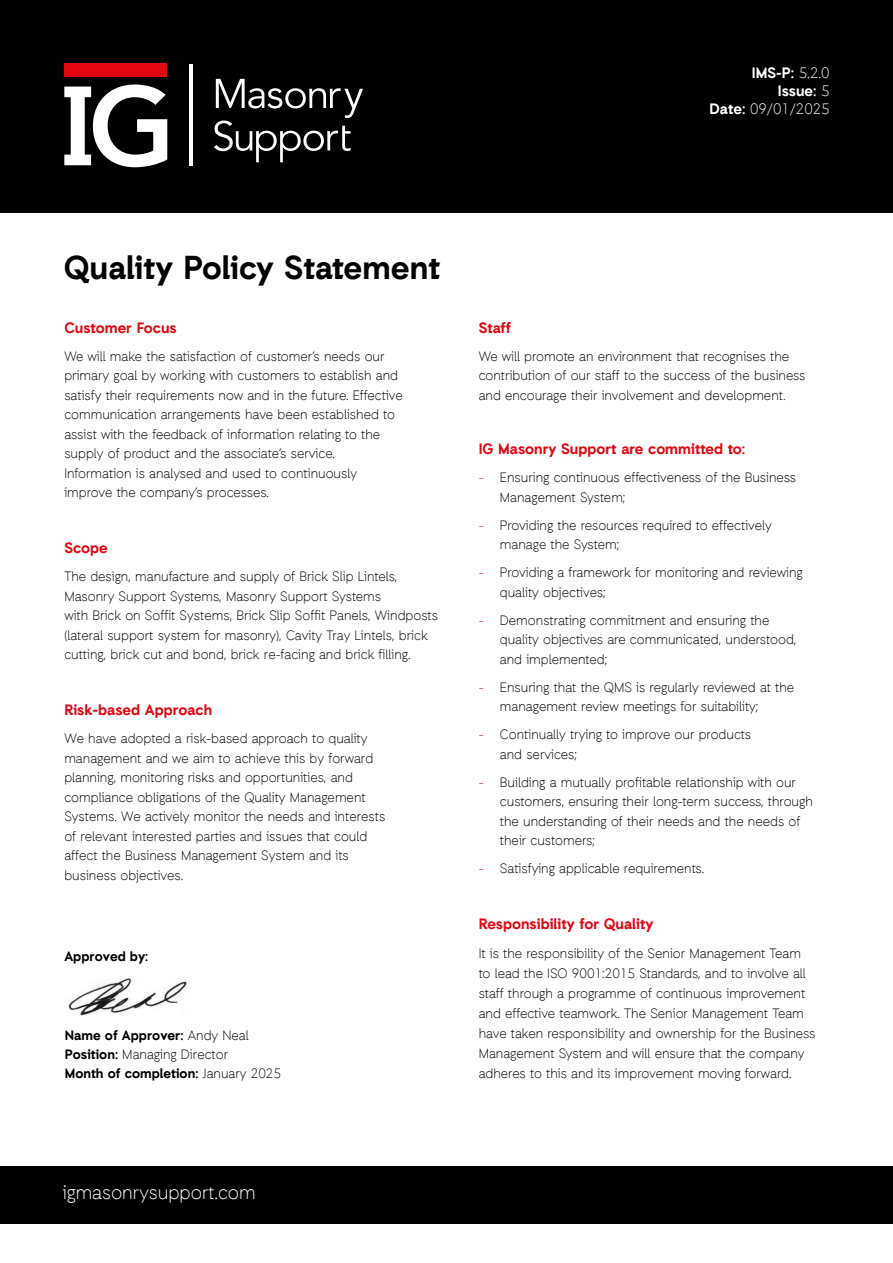
<style>
.page{position:relative;width:893px;height:1263px;background:#fff}
.page>*{position:absolute;margin:0;border:0;box-sizing:border-box;transform-origin:0 0}
.t1{font:700 33px "Auxilia";color:#000}
.t2{font:300 19.2px "Auxilia";color:#fff}
.t3{font:700 15px "Auxilia";color:#e30613}
.t4{font:700 15px/18px "Auxilia";color:#fff;text-align:right}
.t5{font:300 13.5px/19.5px "Auxilia";color:#000}
.t6{font:700 13.5px/18.8px "Auxilia";color:#000}
.s1{font-weight:300}
.s2{color:#e30613}
</style>
<div class="page">
<div style="left:0;top:1166px;width:893px;height:58px;background:#000"></div>
<div style="left:0;top:0;width:893px;height:213px;background:#000"></div>
<div style="left:64px;top:64px;width:103px;height:13px;background:#e30613"></div>
<svg style="left:64px;top:85px;width:103px;height:82px"></svg>
<hr style="left:190px;top:64px;width:3px;height:101px;background:#fff">
<svg style="left:214px;top:79px;width:149px;height:83px"></svg>
<img style="left:68px;top:978px;width:119px;height:38px">
<p class="t4" style="left:710px;top:63px;width:122px">IMS-P: <span class="s1">5.2.0<br></span>Issue: <span class="s1">5<br></span>Date: <span class="s1">09/01/2025</span></p>
<p class="t1" style="left:64px;top:247px;width:378px">Quality Policy Statement</p>
<p class="t3" style="left:64px;top:318px;width:114px">Customer Focus</p>
<p class="t5" style="left:64px;top:346px;width:340px">We will make the satisfaction of customer’s needs our primary goal by working with customers to establish and satisfy their requirements now and in the future. Effective communication arrangements have been established to assist with the feedback of information relating to the supply of product and the associate’s service.<br>Information is analysed and used to continuously improve the company’s processes.</p>
<p class="t3" style="left:64px;top:539px;width:45px">Scope</p>
<p class="t5" style="left:64px;top:566px;width:375px">The design, manufacture and supply of Brick Slip Lintels, Masonry Support Systems, Masonry Support Systems<br>with Brick on Soffit Systems, Brick Slip Soffit Panels, Windposts (lateral support system for masonry), Cavity Tray Lintels, brick cutting, brick cut and bond, brick re-facing and brick filling.</p>
<p class="t3" style="left:64px;top:701px;width:150px">Risk-based Approach</p>
<p class="t5" style="left:64px;top:728px;width:323px">We have adopted a risk-based approach to quality management and we aim to achieve this by forward planning, monitoring risks and opportunities, and compliance obligations of the Quality Management Systems. We actively monitor the needs and interests of relevant interested parties and issues that could affect the Business Management System and its business objectives.</p>
<p class="t6" style="left:64px;top:946px;width:86px">Approved by:</p>
<p class="t6" style="left:65px;top:1026px;width:218px">Name of Approver: <span class="s1">Andy Neal<br></span>Position: <span class="s1">Managing Director<br></span>Month of completion: <span class="s1">January 2025</span></p>
<p class="t3" style="left:479px;top:318px;width:34px">Staff</p>
<p class="t5" style="left:479px;top:346px;width:328px">We will promote an environment that recognises the contribution of our staff to the success of the business and encourage their involvement and development.</p>
<p class="t3" style="left:479px;top:440px;width:268px">IG Masonry Support are committed to:</p>
<p class="t5" style="left:500px;top:467px;width:298px;text-indent:-21px"><span class="s2">-</span> Ensuring continuous effectiveness of the Business<br>Management System;</p>
<p class="t5" style="left:500px;top:515px;width:273px;text-indent:-21px"><span class="s2">-</span> Providing the resources required to effectively manage the System;</p>
<p class="t5" style="left:500px;top:562px;width:304px;text-indent:-21px"><span class="s2">-</span> Providing a framework for monitoring and reviewing quality objectives;</p>
<p class="t5" style="left:500px;top:610px;width:298px;text-indent:-21px"><span class="s2">-</span> Demonstrating commitment and ensuring the quality objectives are communicated, understood, and implemented;</p>
<p class="t5" style="left:500px;top:677px;width:296px;text-indent:-21px"><span class="s2">-</span> Ensuring that the QMS is regularly reviewed at the management review meetings for suitability;</p>
<p class="t5" style="left:500px;top:724px;width:253px;text-indent:-21px"><span class="s2">-</span> Continually trying to improve our products and services;</p>
<p class="t5" style="left:500px;top:772px;width:314px;text-indent:-21px"><span class="s2">-</span> Building a mutually profitable relationship with our customers, ensuring their long-term success, through the understanding of their needs and the needs of their customers;</p>
<p class="t5" style="left:479px;top:858px;width:227px"><span class="s2">-</span> Satisfying applicable requirements.</p>
<p class="t3" style="left:479px;top:915px;width:176px">Responsibility for Quality</p>
<p class="t5" style="left:479px;top:943px;width:338px;line-height:20px">It is the responsibility of the Senior Management Team to lead the ISO 9001:2015 Standards, and to involve all staff through a programme of continuous improvement and effective teamwork. The Senior Management Team have taken responsibility and ownership for the Business Management System and will ensure that the company adheres to this and its improvement moving forward.</p>
<p class="t2" style="left:63px;top:1180px;width:195px">igmasonrysupport.com</p>
</div>
